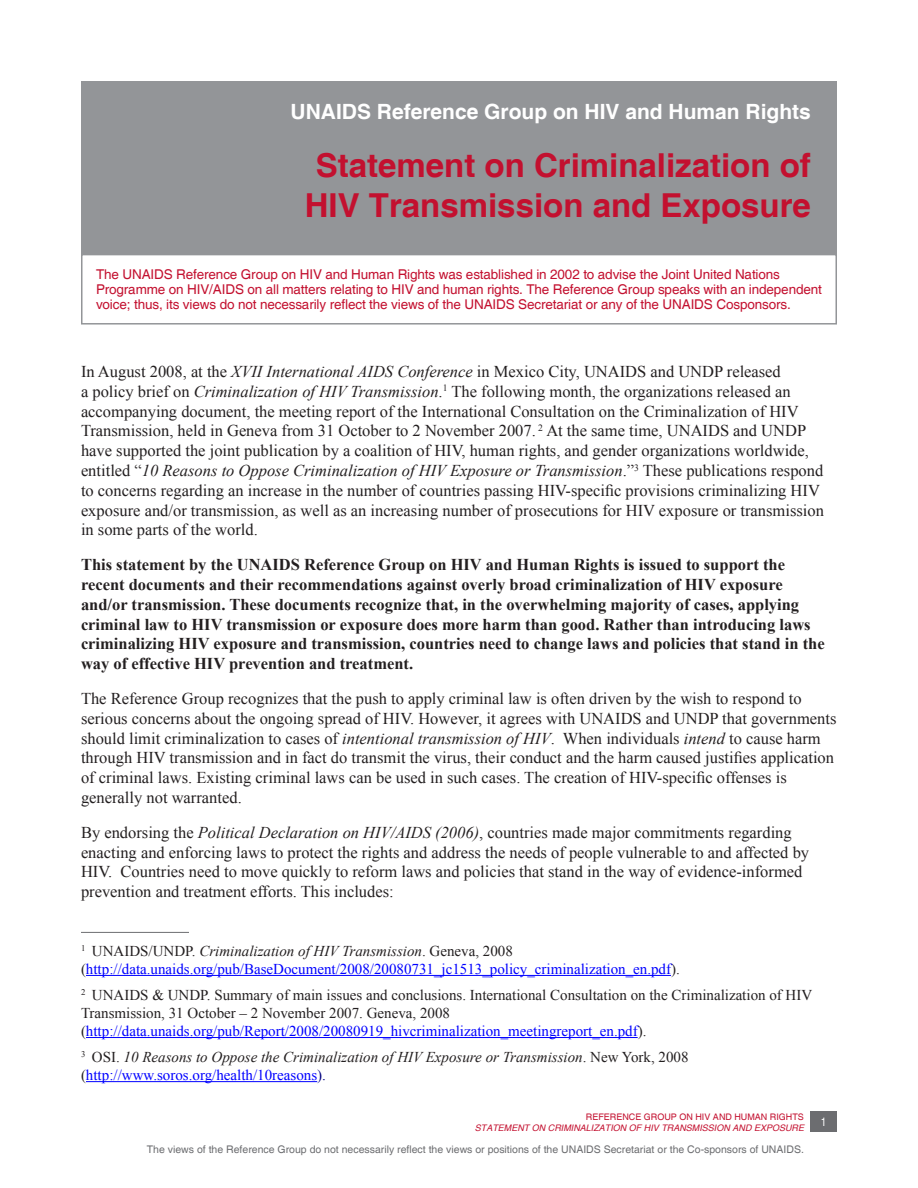
<style>
.page{position:relative;width:918px;height:1188px;background:#fff}
.page>*{position:absolute;margin:0;border:0;box-sizing:border-box;transform-origin:0 0}
.Heading_1{font:700 33px/39.6px "Helvetica";color:#c3102f;text-align:center}
.Heading_6{font:700 21px "Helvetica";color:#fff}
.t1{font:16.5px/19.8px "Times New Roman";color:#231f20}
.t2{font:700 16.5px/19.8px "Times New Roman";color:#231f20}
.Footnote_Text{font:15px/18px "Times New Roman";color:#231f20}
.Footnote_Text-2{font:15px/18px "Times New Roman";color:#00f}
.Footnote_Text-3{font:italic 15px/18px "Times New Roman";color:#231f20}
.Body_Text{font:13.5px/15px "Helvetica";letter-spacing:-.01em;color:#c3102f}
.t3{font:condensed 12px "Helvetica";color:#fff}
.t4{font:10.5px "Helvetica";color:#6c6d70}
.t5{font:italic 9px/10.5px "Helvetica";color:#c3102f;text-align:right}
.s1{font-style:italic}
.s2{color:#231f20}
.s3{font-style:italic;color:#231f20}
.s4{color:#00f}
.s5{font-style:normal}
.s6{font-style:normal;color:#00f}
.s7{font-style:normal;color:#000080}
</style>
<div class="page">
<div style="left:810px;top:1112px;width:27px;height:20px;background:#6c6d70"></div>
<div style="left:81px;top:81px;width:756px;height:173px;background:#939598"></div>
<hr style="left:81px;top:932px;width:108px;height:1px;background:#6c6d70">
<hr style="left:86px;top:975px;width:585px;height:1px;background:#00f">
<hr style="left:86px;top:1037px;width:552px;height:1px;background:#00f">
<hr style="left:86px;top:1081px;width:231px;height:1px;background:#00f">
<div style="left:81px;top:254px;width:756px;height:71px;border:2px solid #939598"></div>
<p class="Heading_6" style="left:291px;top:99px;width:522px">UNAIDS Reference Group on HIV and Human Rights</p>
<p class="Heading_1" style="left:305px;top:147px;width:508px">Statement on Criminalization of<br>HIV Transmission and Exposure</p>
<p class="Body_Text" style="left:96px;top:267px;width:727px">The UNAIDS Reference Group on HIV and Human Rights was established in 2002 to advise the Joint United Nations<br>Programme on HIV/AIDS on all matters relating to HIV and human rights. The Reference Group speaks with an independent voice; thus, its views do not necessarily reflect the views of the UNAIDS Secretariat or any of the UNAIDS Cosponsors.</p>
<p class="t1" style="left:81px;top:361px;width:744px">In August 2008, at the <span class="s1">XVII International AIDS Conference</span> in Mexico City, UNAIDS and UNDP released<br>a policy brief on <span class="s1">Criminalization of HIV Transmission</span>.<sup>1</sup> The following month, the organizations released an accompanying document, the meeting report of the International Consultation on the Criminalization of HIV Transmission, held in Geneva from 31 October to 2 November 2007. <sup>2</sup> At the same time, UNAIDS and UNDP have supported the joint publication by a coalition of HIV, human rights, and gender organizations worldwide, entitled “<span class="s1">10 Reasons to Oppose Criminalization of HIV Exposure or Transmission</span>.”<sup>3</sup> These publications respond to concerns regarding an increase in the number of countries passing HIV-specific provisions criminalizing HIV exposure and/or transmission, as well as an increasing number of prosecutions for HIV exposure or transmission in some parts of the world.</p>
<p class="t2" style="left:81px;top:554px;width:745px">This statement by the UNAIDS Reference Group on HIV and Human Rights is issued to support the recent documents and their recommendations against overly broad criminalization of HIV exposure and/or transmission. These documents recognize that, in the overwhelming majority of cases, applying criminal law to HIV transmission or exposure does more harm than good. Rather than introducing laws criminalizing HIV exposure and transmission, countries need to change laws and policies that stand in the way of effective HIV prevention and treatment.</p>
<p class="t1" style="left:81px;top:688px;width:757px">The Reference Group recognizes that the push to apply criminal law is often driven by the wish to respond to serious concerns about the ongoing spread of HIV. However, it agrees with UNAIDS and UNDP that governments should limit criminalization to cases of <span class="s1">intentional transmission of HIV</span>. When individuals <span class="s1">intend</span> to cause harm through HIV transmission and in fact do transmit the virus, their conduct and the harm caused justifies application of criminal laws. Existing criminal laws can be used in such cases. The creation of HIV-specific offenses is generally not warranted.</p>
<p class="t1" style="left:81px;top:822px;width:730px">By endorsing the <span class="s1">Political Declaration on HIV/AIDS (2006)</span>, countries made major commitments regarding enacting and enforcing laws to protect the rights and address the needs of people vulnerable to and affected by HIV. Countries need to move quickly to reform laws and policies that stand in the way of evidence-informed prevention and treatment efforts. This includes:</p>
<p class="Footnote_Text-2" style="left:81px;top:942px;width:600px"><sup>1</sup> <span class="s2">UNAIDS/UNDP.</span> <span class="s3">Criminalization of HIV Transmission</span><span class="s2">. Geneva, 2008 (</span>http://data.unaids.org/pub/BaseDocument/2008/20080731_jc1513_policy_criminalization_en.pdf<span class="s2">).</span></p>
<p class="Footnote_Text" style="left:81px;top:986px;width:733px"><sup>2</sup> UNAIDS &amp; UNDP. Summary of main issues and conclusions. International Consultation on the Criminalization of HIV<br>Transmission, 31 October – 2 November 2007. Geneva, 2008 (<span class="s4">http://data.unaids.org/pub/Report/2008/20080919_hivcriminalization_meetingreport_en.pdf</span>).</p>
<p class="Footnote_Text-3" style="left:81px;top:1048px;width:609px"><sup>3</sup> <span class="s5">OSI.</span> 10 Reasons to Oppose the Criminalization of HIV Exposure or Transmission<span class="s5">. New York, 2008 (</span><span class="s6">http://www.soros.org/health/10reasons</span><span class="s7">).</span></p>
<p class="t5" style="left:475px;top:1112px;width:331px"><span class="s5">REFERENCE GROUP ON HIV AND HUMAN RIGHTS<br></span>STATEMENT ON CRIMINALIZATION OF HIV TRANSMISSION AND EXPOSURE</p>
<p class="t4" style="left:147px;top:1143px;width:659px">The views of the Reference Group do not necessarily reflect the views or positions of the UNAIDS Secretariat or the Co-sponsors of UNAIDS.</p>
<p class="t3" style="left:821px;top:1115px;width:7px">1</p>
</div>
